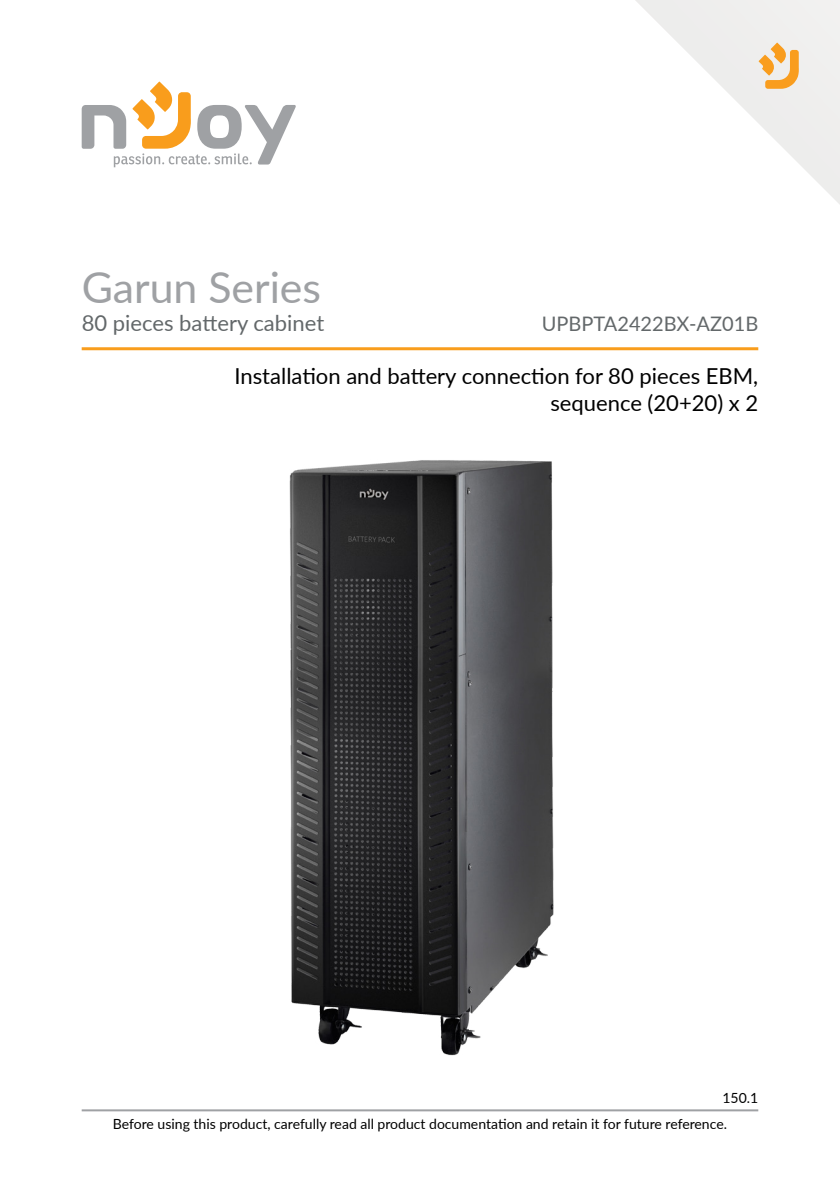
<style>
.page{position:relative;width:840px;height:1191px;background:#fff}
.page>*{position:absolute;margin:0;border:0;box-sizing:border-box;transform-origin:0 0}
.t1{font:42.8px "Lato";color:#9fa1a4}
.t2{font:22px/26.4px "Lato";color:#000;text-align:right}
.t3{font:22px "Lato";color:#63686a}
.t4{font:20px "Lato";color:#63686a}
.t5{font:14px "Lato";color:#000}
</style>
<div class="page">
<hr style="left:82px;top:347px;width:675px;height:3px;background:#f99d1c">
<hr style="left:82px;top:1109px;width:675px;height:2px;background:#9fa1a4">
<svg style="left:635px;top:0;width:204px;height:203px"></svg>
<svg style="left:758px;top:43px;width:40px;height:46px"></svg>
<svg style="left:82px;top:82px;width:213px;height:85px"></svg>
<img style="left:289px;top:460px;width:265px;height:596px">
<h1 class="t1" style="left:82px;top:257px;width:241px">Garun Series</h1>
<h2 class="t3" style="left:82px;top:307px;width:244px">80 pieces battery cabinet</h2>
<h3 class="t4" style="left:541px;top:309px;width:218px">UPBPTA2422BX-AZ01B</h3>
<h2 class="t2" style="left:234px;top:362px;width:525px">Installation and battery connection for 80 pieces EBM, sequence (20+20) x 2</h2>
<p class="t5" style="left:722px;top:1087px;width:37px">150.1</p>
<p class="t5" style="left:113px;top:1114px;width:615px">Before using this product, carefully read all product documentation and retain it for future reference.</p>
</div>
